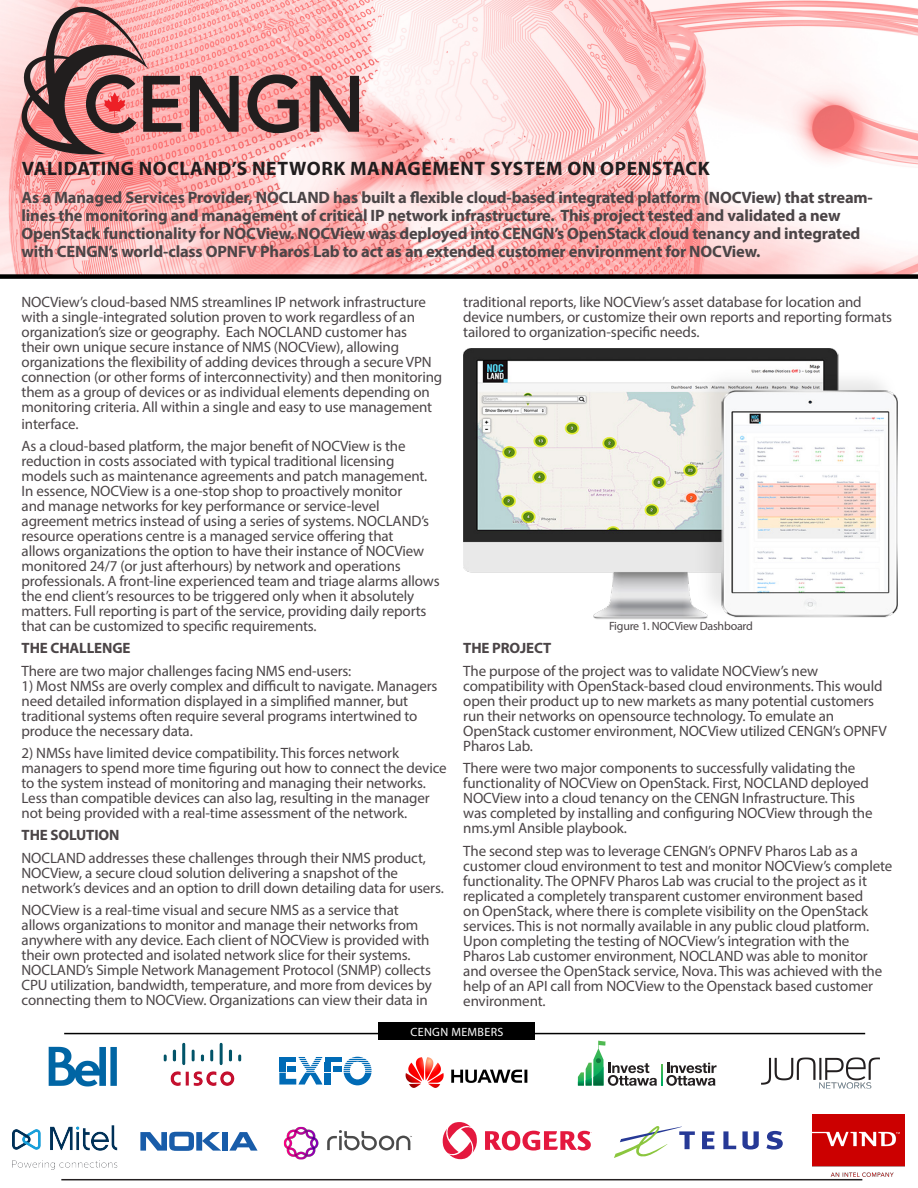
<style>
.page{position:relative;width:918px;height:1188px;background:#fff}
.page>*{position:absolute;margin:0;border:0;box-sizing:border-box;transform-origin:0 0}
.t1{font:700 19.5px "Myriad Pro";letter-spacing:.03em;color:#201d1e}
.t2{font:700 16.5px/18px "Myriad Pro";letter-spacing:-.01em;color:#4b4547}
.New_quote_style{font:15px/15px "Myriad Pro";letter-spacing:-.01em;color:#4b4547}
.New_quote_style-2{font:700 15px "Myriad Pro";letter-spacing:-.01em;color:#4b4547}
.New_quote_style-3{font:12px "Myriad Pro";letter-spacing:-.02em;color:#4b4547}
.White_text_in_boxes{font:12px "Myriad Pro";letter-spacing:.03em;color:#fff}
</style>
<div class="page">
<img style="left:0;top:0;width:918px;height:274px">
<div style="left:0;top:274px;width:918px;height:5px;background:#000"></div>
<hr style="left:61px;top:1179px;width:801px;height:1px;background:#231f20">
<hr style="left:64px;top:1033px;width:801px;height:1px;background:#000">
<div style="left:379px;top:1022px;width:156px;height:18px;background:#000"></div>
<img style="left:761px;top:1057px;width:119px;height:32px">
<svg style="left:485px;top:1131px;width:106px;height:20px"></svg>
<svg style="left:443px;top:1122px;width:34px;height:37px"></svg>
<img style="left:812px;top:1115px;width:92px;height:65px">
<img style="left:163px;top:1042px;width:79px;height:44px">
<svg style="left:140px;top:1132px;width:81px;height:19px"></svg>
<div style="left:222px;top:1132px;width:6px;height:19px;background:#185ca9"></div>
<svg style="left:229px;top:1132px;width:29px;height:19px"></svg>
<svg style="left:578px;top:1041px;width:139px;height:45px"></svg>
<svg style="left:279px;top:1057px;width:92px;height:28px"></svg>
<img style="left:13px;top:1126px;width:105px;height:43px">
<svg style="left:702px;top:1131px;width:12px;height:18px"></svg>
<svg style="left:723px;top:1131px;width:13px;height:18px"></svg>
<svg style="left:766px;top:1131px;width:17px;height:19px"></svg>
<svg style="left:742px;top:1131px;width:17px;height:19px"></svg>
<svg style="left:614px;top:1126px;width:81px;height:32px"></svg>
<img style="left:463px;top:348px;width:434px;height:271px">
<img style="left:283px;top:1126px;width:129px;height:34px">
<img style="left:48px;top:1046px;width:69px;height:41px">
<img style="left:405px;top:1057px;width:123px;height:31px">
<svg style="left:190px;top:76px;width:49px;height:56px;background:#855d5d"></svg>
<svg style="left:247px;top:74px;width:52px;height:59px;background:#986868"></svg>
<svg style="left:310px;top:76px;width:49px;height:56px;background:#845e5e"></svg>
<svg style="left:22px;top:7px;width:159px;height:147px;background:#bd8282"></svg>
<p class="t1" style="left:22px;top:156px;width:690px">VALIDATING NOCLAND’S NETWORK MANAGEMENT SYSTEM ON OPENSTACK</p>
<p class="t2" style="left:22px;top:188px;width:853px">As a Managed Services Provider, NOCLAND has built a flexible cloud-based integrated platform (NOCView) that stream&shy;lines the monitoring and management of critical IP network infrastructure. This project tested and validated a new OpenStack functionality for NOCView. NOCView was deployed into CENGN’s OpenStack cloud tenancy and integrated with CENGN’s world-class OPNFV Pharos Lab to act as an extended customer environment for NOCView.</p>
<p class="New_quote_style" style="left:22px;top:295px;width:422px">NOCView’s cloud-based NMS streamlines IP network infrastructure with a single-integrated solution proven to work regardless of an organization’s size or geography. Each NOCLAND customer has<br>their own unique secure instance of NMS (NOCView), allowing organizations the flexibility of adding devices through a secure VPN connection (or other forms of interconnectivity) and then monitoring them as a group of devices or as individual elements depending on monitoring criteria. All within a single and easy to use management</p>
<p class="New_quote_style" style="left:22px;top:416px;width:58px">interface.</p>
<p class="New_quote_style" style="left:22px;top:439px;width:420px">As a cloud-based platform, the major benefit of NOCView is the reduction in costs associated with typical traditional licensing models such as maintenance agreements and patch management.<br>In essence, NOCView is a one-stop shop to proactively monitor<br>and manage networks for key performance or service-level agreement metrics instead of using a series of systems. NOCLAND’s resource operations centre is a managed service offering that<br>allows organizations the option to have their instance of NOCView monitored 24/7 (or just afterhours) by network and operations professionals. A front-line experienced team and triage alarms allows the end client’s resources to be triggered only when it absolutely matters. Full reporting is part of the service, providing daily reports that can be customized to specific requirements.</p>
<p class="New_quote_style-2" style="left:22px;top:639px;width:110px">THE CHALLENGE</p>
<p class="New_quote_style" style="left:22px;top:663px;width:331px">There are two major challenges facing NMS end-users:</p>
<p class="New_quote_style" style="left:22px;top:678px;width:417px">1) Most NMSs are overly complex and difficult to navigate. Managers need detailed information displayed in a simplified manner, but traditional systems often require several programs intertwined to produce the necessary data.</p>
<p class="New_quote_style" style="left:22px;top:746px;width:427px">2) NMSs have limited device compatibility. This forces network managers to spend more time figuring out how to connect the device to the system instead of monitoring and managing their networks.<br>Less than compatible devices can also lag, resulting in the manager not being provided with a real-time assessment of the network.</p>
<p class="New_quote_style-2" style="left:22px;top:826px;width:99px">THE SOLUTION</p>
<p class="New_quote_style" style="left:22px;top:850px;width:424px">NOCLAND addresses these challenges through their NMS product,<br>NOCView, a secure cloud solution delivering a snapshot of the network’s devices and an option to drill down detailing data for users.</p>
<p class="New_quote_style" style="left:22px;top:903px;width:412px">NOCView is a real-time visual and secure NMS as a service that allows organizations to monitor and manage their networks from anywhere with any device. Each client of NOCView is provided with their own protected and isolated network slice for their systems.<br>NOCLAND’s Simple Network Management Protocol (SNMP) collects CPU utilization, bandwidth, temperature, and more from devices by connecting them to NOCView. Organizations can view their data in</p>
<p class="New_quote_style" style="left:463px;top:295px;width:430px">traditional reports, like NOCView’s asset database for location and device numbers, or customize their own reports and reporting formats tailored to organization-specific needs.</p>
<p class="New_quote_style-3" style="left:609px;top:618px;width:145px">Figure 1. NOCView Dashboard</p>
<p class="New_quote_style-2" style="left:463px;top:639px;width:89px">THE PROJECT</p>
<p class="New_quote_style" style="left:463px;top:663px;width:425px">The purpose of the project was to validate NOCView’s new compatibility with OpenStack-based cloud environments. This would open their product up to new markets as many potential customers run their networks on opensource technology. To emulate an OpenStack customer environment, NOCView utilized CENGN’s OPNFV Pharos Lab.</p>
<p class="New_quote_style" style="left:463px;top:761px;width:411px">There were two major components to successfully validating the functionality of NOCView on OpenStack. First, NOCLAND deployed NOCView into a cloud tenancy on the CENGN Infrastructure. This was completed by installing and configuring NOCView through the nms.yml Ansible playbook.</p>
<p class="New_quote_style" style="left:463px;top:843px;width:431px">The second step was to leverage CENGN’s OPNFV Pharos Lab as a customer cloud environment to test and monitor NOCView’s complete functionality. The OPNFV Pharos Lab was crucial to the project as it replicated a completely transparent customer environment based<br>on OpenStack, where there is complete visibility on the OpenStack services. This is not normally available in any public cloud platform.<br>Upon completing the testing of NOCView’s integration with the Pharos Lab customer environment, NOCLAND was able to monitor and oversee the OpenStack service, Nova. This was achieved with the help of an API call from NOCView to the Openstack based customer environment.</p>
<p class="White_text_in_boxes" style="left:410px;top:1024px;width:95px">CENGN MEMBERS</p>
</div>
